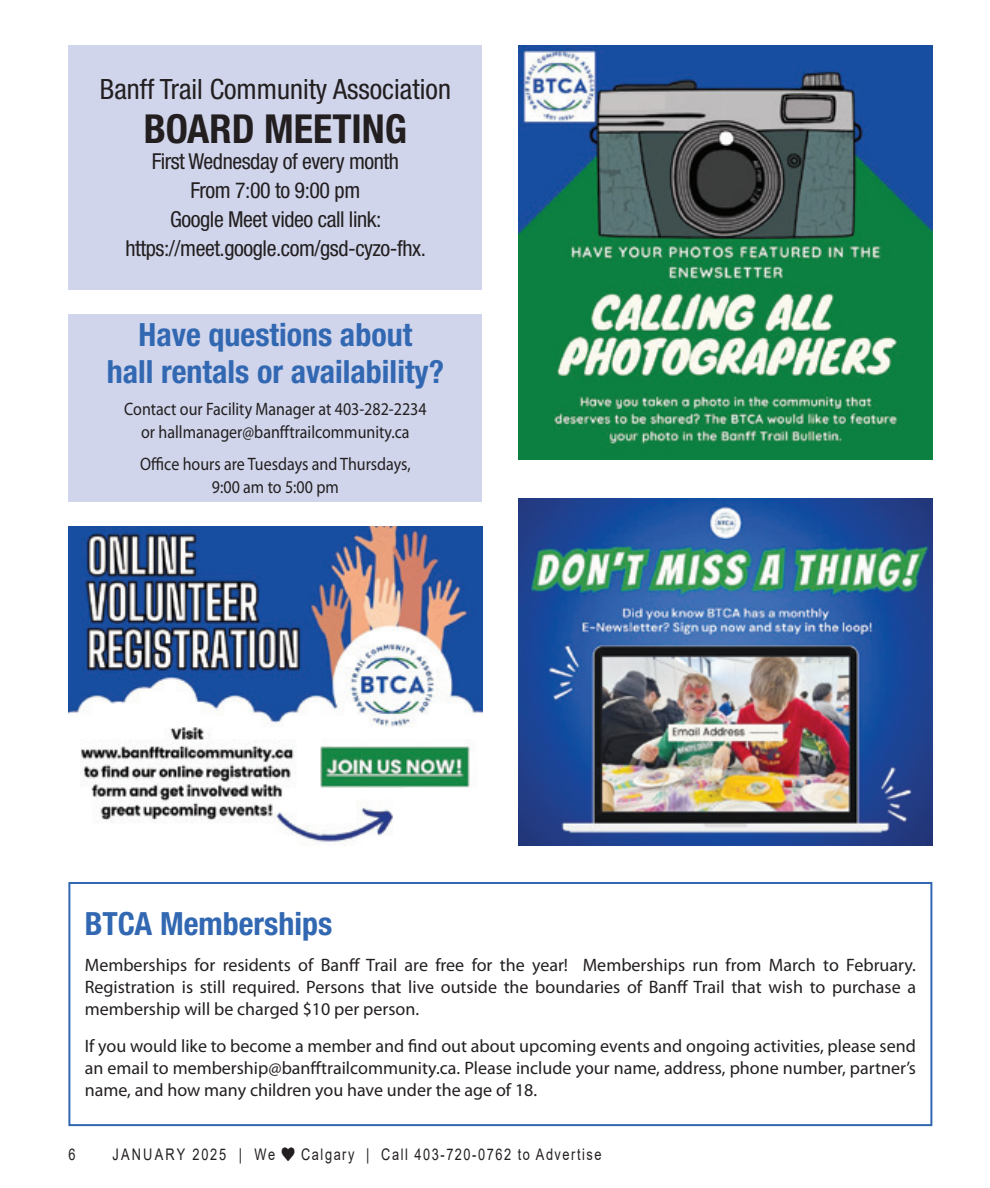
<style>
.page{position:relative;width:990px;height:1188px;background:#fff}
.page>*{position:absolute;margin:0;border:0;box-sizing:border-box;transform-origin:0 0}
.t1{font:700 condensed 40px "Helvetica Neue LT Std";color:#231f20}
.In_Around_title{font:700 condensed 32px/36.8px "Helvetica Neue LT Std";color:#3268b2;text-align:center}
.t2{font:condensed 28px "Helvetica Neue LT Std";color:#231f20}
.t3{font:condensed 22px "Helvetica Neue LT Std";letter-spacing:-.02em;color:#231f20}
.Body_text{font:18px/22px "Myriad Pro";color:#231f20;text-align:justify}
.Body_text-2{font:18px/22.8px "Myriad Pro";color:#231f20;text-align:center;scale:.89 1}
.t4{font:16px "Arial";letter-spacing:.12em;color:#231f20;scale:.8 1}
.t5{font:16px "Arial";letter-spacing:.165em;color:#231f20;scale:.8 1}
</style>
<div class="page">
<div style="left:68px;top:314px;width:414px;height:188px;background:#d0d5eb"></div>
<div style="left:68px;top:46px;width:414px;height:244px;background:#d0d5eb"></div>
<div style="left:68px;top:882px;width:864px;height:244px;border:2px solid #3268b2"></div>
<img style="left:518px;top:46px;width:414px;height:414px">
<img style="left:68px;top:526px;width:414px;height:318px">
<img style="left:518px;top:499px;width:414px;height:347px">
<p class="t2" style="left:100px;top:73px;width:353px">Banff Trail Community Association</p>
<p class="t1" style="left:144px;top:105px;width:265px">BOARD MEETING</p>
<p class="t3" style="left:152px;top:149px;width:249px">First Wednesday of every month</p>
<p class="t3" style="left:191px;top:178px;width:171px">From 7:00 to 9:00 pm</p>
<p class="t3" style="left:170px;top:207px;width:213px">Google Meet video call link:</p>
<p class="t3" style="left:126px;top:235px;width:302px">https://meet.google.com/gsd-cyzo-fhx.</p>
<p class="In_Around_title" style="left:107px;top:316px;width:339px">Have questions about<br>hall rentals or availability?</p>
<p class="Body_text-2" style="left:124px;top:397px;width:341px">Contact our Facility Manager at 403-282-2234 or hallmanager@banfftrailcommunity.ca</p>
<p class="Body_text-2" style="left:140px;top:452px;width:306px">Office hours are Tuesdays and Thursdays,<br>9:00 am to 5:00 pm</p>
<p class="In_Around_title" style="left:85px;top:905px;width:249px">BTCA Memberships</p>
<p class="Body_text" style="left:85px;top:954px;width:833px">Memberships for residents of Banff Trail are free for the year! Memberships run from March to February.<br>Registration is still required. Persons that live outside the boundaries of Banff Trail that wish to purchase a membership will be charged $10 per person.</p>
<p class="Body_text" style="left:85px;top:1035px;width:833px">If you would like to become a member and find out about upcoming events and ongoing activities, please send an email to membership@banfftrailcommunity.ca. Please include your name, address, phone number, partner’s name, and how many children you have under the age of 18.</p>
<p class="t4" style="left:68px;top:1143px;width:10px">6</p>
<p class="t5" style="left:112px;top:1143px;width:205px">JANUARY 2025 | We</p>
<p class="t4" style="left:301px;top:1143px;width:377px">Calgary | Call 403-720-0762 to Advertise</p>
</div>
